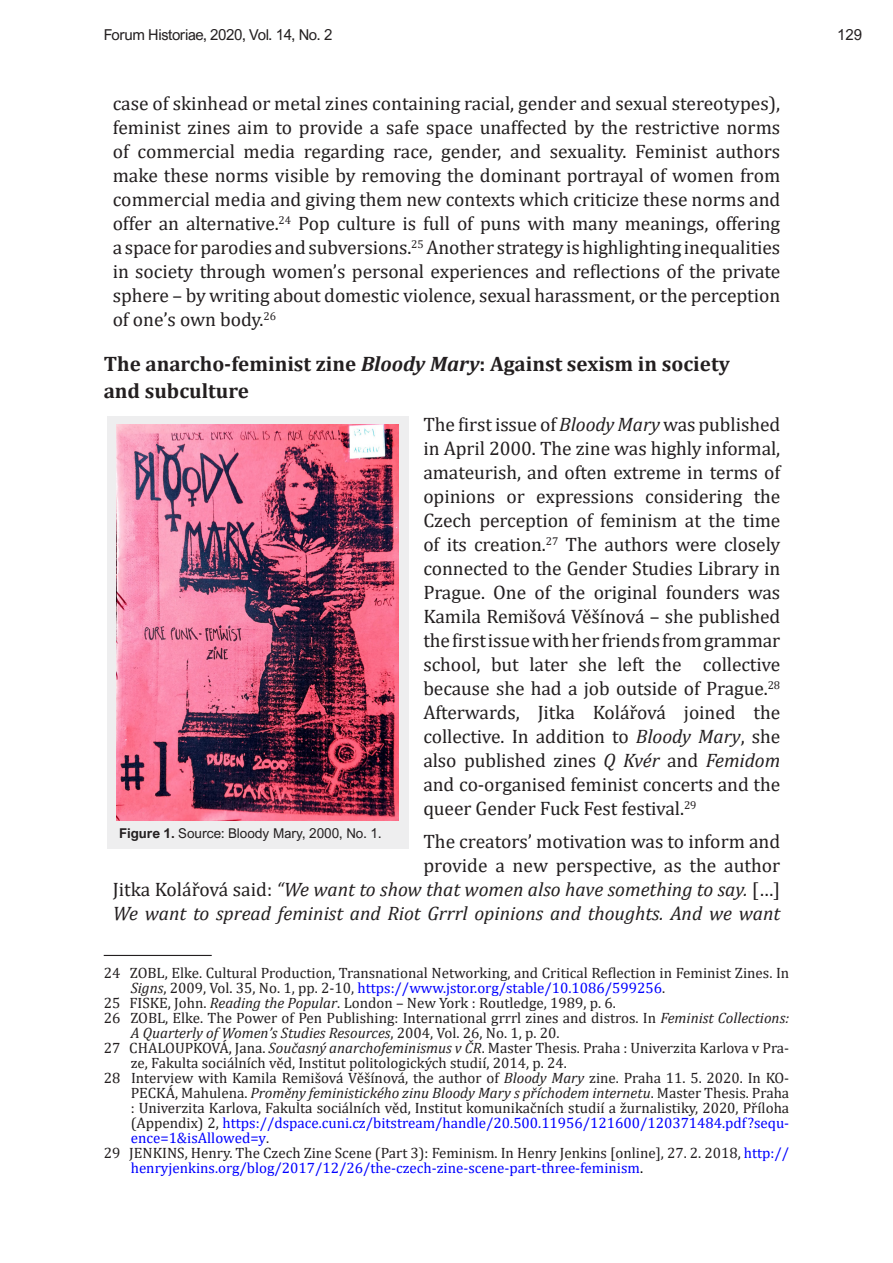
<style>
.page{position:relative;width:893px;height:1263px;background:#fff}
.page>*{position:absolute;margin:0;border:0;box-sizing:border-box;transform-origin:0 0}
.Podnadpis_1{font:700 21px/27px "Cambria";color:#231f20}
.Odsek_Normal{font:19.5px/24px "Cambria";letter-spacing:-.005em;color:#231f20;text-align:justify}
.Odsek_Normal-2{font:italic 19.5px/24px "Cambria";color:#231f20;text-align:right}
.Text_poznámky_pod_či{font:15px/15px "Cambria";color:#231f20}
.t1{font:15px "Arial Nova";letter-spacing:-.025em;color:#231f20}
.Label{font:13.5px "Arial Nova";color:#231f20}
.s1{font-style:italic}
.s2{font-style:normal}
.s3{font-weight:700}
.s4{color:#00f}
.s5{color:#000}
</style>
<div class="page">
<hr style="left:104px;top:955px;width:108px;height:1px;background:#231f20">
<div style="left:107px;top:416px;width:301px;height:432px;background:#eeeeef"></div>
<img style="left:117px;top:424px;width:282px;height:396px">
<p class="t1" style="left:104px;top:27px;width:230px">Forum Historiae, 2020, Vol. 14, No. 2</p>
<p class="t1" style="left:837px;top:27px;width:27px">129</p>
<p class="Odsek_Normal" style="left:113px;top:91px;width:669px">case of skinhead or metal zines containing racial, gender and sexual stereotypes), feminist zines aim to provide a safe space unaffected by the restrictive norms of commercial media regarding race, gender, and sexuality. Feminist authors make these norms visible by removing the dominant portrayal of women from commercial media and giving them new contexts which criticize these norms and offer an alternative.<sup>24</sup> Pop culture is full of puns with many meanings, offering a space for parodies and subversions.<sup>25</sup> Another strategy is highlighting inequalities in society through women’s personal experiences and reflections of the private sphere – by writing about domestic violence, sexual harassment, or the perception of one’s own body.<sup>26</sup></p>
<p class="Podnadpis_1" style="left:104px;top:350px;width:628px">The anarcho-feminist zine <span class="s1">Bloody Mary</span>: Against sexism in society and subculture</p>
<p class="Odsek_Normal" style="left:423px;top:412px;width:358px">The first issue of <span class="s1">Bloody Mary</span> was published in April 2000. The zine was highly informal, amateurish, and often extreme in terms of opinions or expressions considering the Czech perception of feminism at the time of its creation.<sup>27</sup> The authors were closely connected to the Gender Studies Library in Prague. One of the original founders was Kamila Remišová Věšínová – she published the first issue with her friends from grammar school, but later she left the collective because she had a job outside of Prague.<sup>28<br></sup>Afterwards, Jitka Kolářová joined the collective. In addition to <span class="s1">Bloody Mary</span>, she also published zines <span class="s1">Q Kvér</span> and <span class="s1">Femidom </span>and co-organised feminist concerts and the queer Gender Fuck Fest festival.<sup>29</sup></p>
<p class="Odsek_Normal-2" style="left:113px;top:829px;width:669px"><span class="s2">The creators’ motivation was to inform and<br>provide a new perspective, as the author<br>Jitka Kolářová said:</span> “We want to show that women also have something to say. <span class="s2">[…] </span>We want to spread feminist and Riot Grrrl opinions and thoughts. And we want</p>
<p class="Label" style="left:119px;top:825px;width:264px"><span class="s3">Figure 1.</span> Source: Bloody Mary, 2000, No. 1.</p>
<p class="Text_poznámky_pod_či" style="left:131px;top:965px;width:660px;text-indent:-27px">24 ZOBL, Elke. Cultural Production, Transnational Networking, and Critical Reflection in Feminist Zines. In<br><span class="s1">Signs</span>, 2009, Vol. 35, No. 1, pp. 2-10, <span class="s4">https://www.jstor.org/stable/10.1086/599256</span>.</p>
<p class="Text_poznámky_pod_či" style="left:104px;top:995px;width:514px">25 FISKE, John. <span class="s1">Reading the Popular</span>. London – New York : Routledge, 1989, p. 6.</p>
<p class="Text_poznámky_pod_či" style="left:131px;top:1010px;width:660px;text-indent:-27px">26 ZOBL, Elke. The Power of Pen Publishing: International grrrl zines and distros. In <span class="s1">Feminist Collections:<br>A Quarterly of Women’s Studies Resources</span>, 2004, Vol. 26, No. 1, p. 20.</p>
<p class="Text_poznámky_pod_či" style="left:131px;top:1040px;width:660px;text-indent:-27px">27 CHALOUPKOVÁ, Jana. <span class="s1">Současný anarchofeminismus v ČR</span>. Master Thesis. Praha : Univerzita Karlova v Pra&shy;ze, Fakulta sociálních věd, Institut politologických studií, 2014, p. 24.</p>
<p class="Text_poznámky_pod_či" style="left:131px;top:1070px;width:660px;text-align:justify;text-indent:-27px">28 Interview with Kamila Remišová Věšínová, the author of <span class="s1">Bloody Mary</span> zine. Praha 11. 5. 2020. In KO-PECKÁ, Mahulena. <span class="s1">Proměny feministického zinu Bloody Mary s příchodem internetu</span>. Master Thesis. Praha : Univerzita Karlova, Fakulta sociálních věd, Institut komunikačních studií a žurnalistiky, 2020, Příloha (Appendix) 2, <span class="s4">https://dspace.cuni.cz/bitstream/handle/20.500.11956/121600/120371484.pdf?sequ&shy;ence=1&amp;isAllowed=y</span>.</p>
<p class="Text_poznámky_pod_či" style="left:131px;top:1145px;width:660px;text-indent:-27px">29 JENKINS, Henry. The Czech Zine Scene (Part 3): Feminism. In Henry Jenkins [online], 27. 2. 2018, <span class="s4">http:// henryjenkins.org/blog/2017/12/26/the-czech-zine-scene-part-three-feminism</span><span class="s5">.</span></p>
</div>
